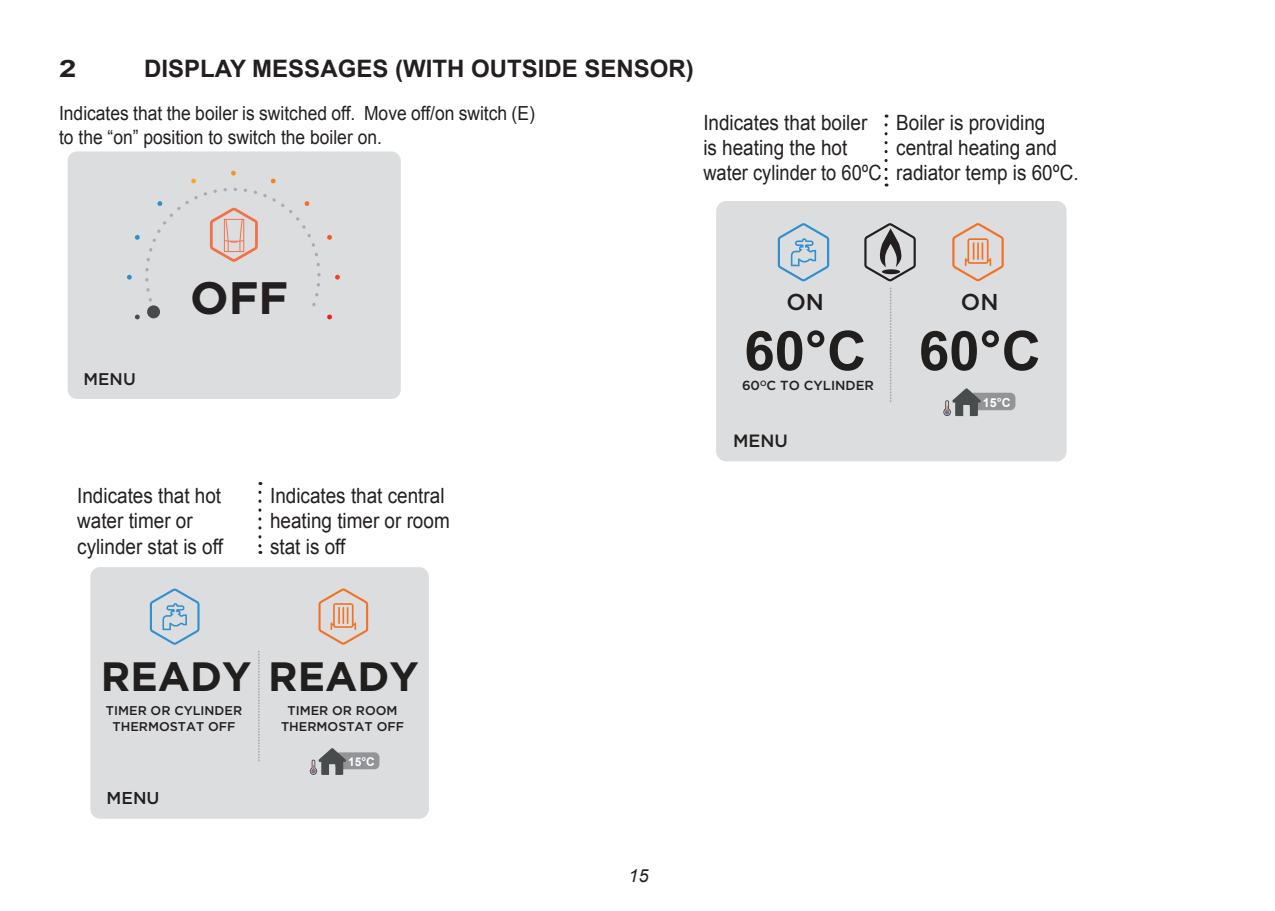
<style>
.page{position:relative;width:1275px;height:911px;background:#fff}
.page>*{position:absolute;margin:0;border:0;box-sizing:border-box;transform-origin:0 0}
.t1{font:700 54.6px "Arial";color:#211e1e}
.t2{font:700 45.3px "Gotham";color:#231f20}
.t3{font:700 40.8px "Gotham";color:#211e1e}
.Chapter{font:700 24px "Arial";color:#231f20}
.Chapter-2{font:700 24px "Arial";color:#231f20;scale:1.3 1}
.t4{font:500 22.8px "Gotham";color:#211e1e}
.Body_text{font:21px/25.2px "Arial";color:#231f20;scale:.9 1}
.Body_text-2{font:19.5px/23.1px "Arial";color:#231f20;scale:.9 1}
.t5{font:italic 18px "Arial";color:#231f20}
.t6{font:500 17.7px "Gotham";color:#211e1e}
.t7{font:500 17.1px "Gotham";color:#211e1e}
.t8{font:500 16.8px "Gotham";color:#231f20}
.t9{font:500 13.2px "Gotham";color:#211e1e}
.t10{font:500 12.6px/15.3px "Gotham";color:#211e1e;text-align:center}
.t11{font:700 12.3px "Arial";color:#fff}
.t12{font:700 12px "Arial";color:#fff}
</style>
<div class="page">
<svg style="left:884px;top:125px;width:3px;height:61px"></svg>
<svg style="left:258px;top:492px;width:3px;height:62px"></svg>
<div style="left:68px;top:151px;width:333px;height:248px;background:#dcdddf;border-radius:10px"></div>
<svg style="left:127px;top:171px;width:213px;height:149px"></svg>
<div style="left:90px;top:567px;width:339px;height:251px;background:#dcdddf;border-radius:10px"></div>
<svg style="left:258px;top:651px;width:2px;height:110px"></svg>
<svg style="left:150px;top:588px;width:49px;height:56px"></svg>
<svg style="left:318px;top:588px;width:50px;height:56px"></svg>
<div style="left:335px;top:752px;width:44px;height:17px;background:#929497;border-radius:5px"></div>
<svg style="left:310px;top:748px;width:36px;height:27px"></svg>
<div style="left:716px;top:201px;width:350px;height:260px;background:#dcdddf;border-radius:10px"></div>
<svg style="left:889px;top:288px;width:2px;height:114px"></svg>
<svg style="left:777px;top:223px;width:52px;height:58px"></svg>
<svg style="left:952px;top:223px;width:51px;height:58px"></svg>
<svg style="left:864px;top:223px;width:51px;height:58px"></svg>
<div style="left:969px;top:392px;width:46px;height:18px;background:#929497;border-radius:5px"></div>
<svg style="left:943px;top:388px;width:37px;height:28px"></svg>
<p class="Chapter-2" style="left:59px;top:53px;width:15px">2</p>
<p class="Chapter" style="left:144px;top:53px;width:551px">DISPLAY MESSAGES (WITH OUTSIDE SENSOR)</p>
<p class="Body_text-2" style="left:59px;top:102px;width:530px">Indicates that the boiler is switched off. Move off/on switch (E) to the “on” position to switch the boiler on.</p>
<p class="Body_text" style="left:703px;top:110px;width:200px">Indicates that boiler is heating the hot water cylinder to 60ºC</p>
<p class="Body_text" style="left:896px;top:110px;width:204px">Boiler is providing central heating and radiator temp is 60ºC.</p>
<p class="t8" style="left:84px;top:368px;width:54px">MENU</p>
<p class="t2" style="left:190px;top:267px;width:100px">OFF</p>
<p class="Body_text" style="left:77px;top:483px;width:163px">Indicates that hot water timer or cylinder stat is off</p>
<p class="Body_text" style="left:270px;top:483px;width:201px">Indicates that central heating timer or room stat is off</p>
<p class="t4" style="left:786px;top:287px;width:39px">ON</p>
<p class="t1" style="left:744px;top:314px;width:124px">60°C</p>
<p class="t9" style="left:742px;top:377px;width:133px">60<sup>O</sup>C TO CYLINDER</p>
<p class="t6" style="left:733px;top:428px;width:56px">MENU</p>
<p class="t4" style="left:961px;top:287px;width:39px">ON</p>
<p class="t1" style="left:918px;top:314px;width:124px">60°C</p>
<p class="t11" style="left:983px;top:394px;width:29px">15°C</p>
<p class="t3" style="left:101px;top:649px;width:319px">READY READY</p>
<p class="t10" style="left:281px;top:703px;width:124px">TIMER OR ROOM<br>THERMOSTAT OFF</p>
<p class="t10" style="left:106px;top:703px;width:138px">TIMER OR CYLINDER<br>THERMOSTAT OFF</p>
<p class="t7" style="left:107px;top:787px;width:54px">MENU</p>
<p class="t12" style="left:348px;top:753px;width:28px">15°C</p>
<p class="t5" style="left:628px;top:864px;width:22px">15</p>
</div>
